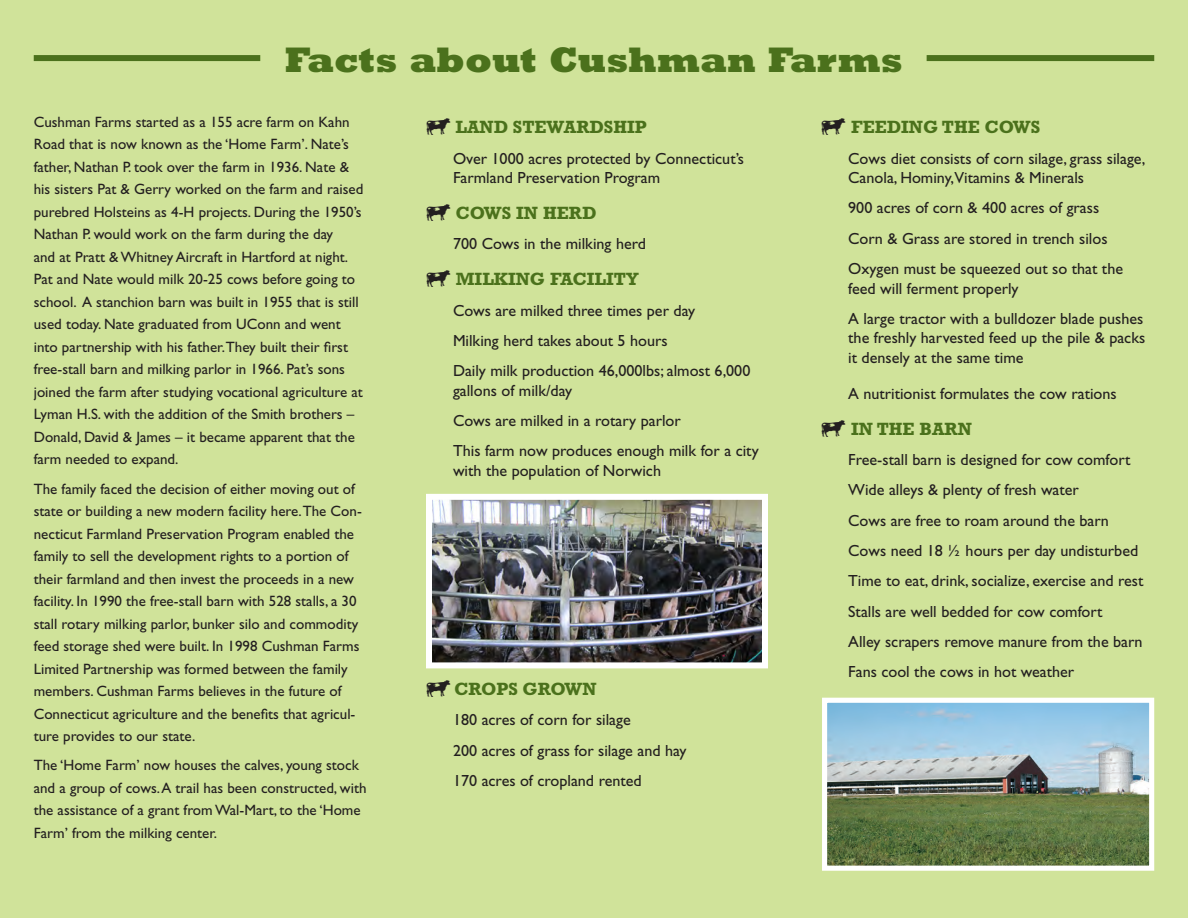
<style>
.page{position:relative;width:1188px;height:918px;background:#d0e39a}
.page>*{position:absolute;margin:0;border:0;box-sizing:border-box;transform-origin:0 0}
.Paragraph_Style_3{font:800 36px "Rockwell";color:#4b711c}
.Paragraph_Style_3-2{font:700 18px "Rockwell";color:#4b711c}
.Paragraph_Style_2{font:700 18px "Rockwell";color:#4b711c}
.Paragraph_Style_1{font:16.2px/19.5px "Gill Sans Std";color:#231f20}
.Paragraph_Style_3-3{font:15px/22.5px "Gill Sans Std";color:#231f20}
.s1{font-family:"Polytype Images Five";font-weight:400;font-size:21px;color:#231f20}
</style>
<div class="page">
<div style="left:34px;top:55px;width:226px;height:6px;background:#4b711c"></div>
<div style="left:927px;top:55px;width:227px;height:6px;background:#4b711c"></div>
<svg style="left:822px;top:697px;width:333px;height:174px;background:#8da598"></svg>
<img style="left:426px;top:493px;width:342px;height:176px">
<p class="Paragraph_Style_3" style="left:285px;top:37px;width:619px">Facts about Cushman Farms</p>
<p class="Paragraph_Style_3-3" style="left:34px;top:111px;width:331px">Cushman Farms started as a 155 acre farm on Kahn Road that is now known as the ‘Home Farm’. Nate’s father, Nathan P. took over the farm in 1936. Nate &amp; his sisters Pat &amp; Gerry worked on the farm and raised purebred Holsteins as 4-H projects. During the 1950’s Nathan P. would work on the farm during the day<br>and at Pratt &amp; Whitney Aircraft in Hartford at night.<br>Pat and Nate would milk 20-25 cows before going to school. A stanchion barn was built in 1955 that is still used today. Nate graduated from UConn and went into partnership with his father.They built their first free-stall barn and milking parlor in 1966. Pat’s sons joined the farm after studying vocational agriculture at Lyman H.S. with the addition of the Smith brothers – Donald, David &amp; James – it became apparent that the farm needed to expand.</p>
<p class="Paragraph_Style_3-3" style="left:34px;top:477px;width:330px">The family faced the decision of either moving out of state or building a new modern facility here.The Con&shy;necticut Farmland Preservation Program enabled the family to sell the development rights to a portion of their farmland and then invest the proceeds in a new facility. In 1990 the free-stall barn with 528 stalls, a 30 stall rotary milking parlor, bunker silo and commodity feed storage shed were built. In 1998 Cushman Farms Limited Partnership was formed between the family members. Cushman Farms believes in the future of Connecticut agriculture and the benefits that agricul&shy;ture provides to our state.</p>
<p class="Paragraph_Style_3-3" style="left:34px;top:754px;width:334px">The ‘Home Farm’ now houses the calves, young stock and a group of cows. A trail has been constructed, with the assistance of a grant from Wal-Mart, to the ‘Home Farm’ from the milking center.</p>
<p class="Paragraph_Style_3-2" style="left:426px;top:117px;width:222px"><span class="s1">k</span> LAND STEWARDSHIP</p>
<p class="Paragraph_Style_1" style="left:453px;top:149px;width:293px">Over 1000 acres protected by Connecticut’s<br>Farmland Preservation Program</p>
<p class="Paragraph_Style_3-2" style="left:426px;top:202px;width:172px"><span class="s1">k</span> COWS IN HERD</p>
<p class="Paragraph_Style_1" style="left:453px;top:234px;width:195px">700 Cows in the milking herd</p>
<p class="Paragraph_Style_3-2" style="left:426px;top:269px;width:214px"><span class="s1">k</span> MILKING FACILITY</p>
<p class="Paragraph_Style_1" style="left:453px;top:301px;width:244px">Cows are milked three times per day</p>
<p class="Paragraph_Style_1" style="left:453px;top:331px;width:216px">Milking herd takes about 5 hours</p>
<p class="Paragraph_Style_1" style="left:453px;top:361px;width:299px">Daily milk production 46,000lbs; almost 6,000 gallons of milk/day</p>
<p class="Paragraph_Style_1" style="left:453px;top:411px;width:229px">Cows are milked in a rotary parlor</p>
<p class="Paragraph_Style_1" style="left:453px;top:441px;width:307px">This farm now produces enough milk for a city with the population of Norwich</p>
<p class="Paragraph_Style_2" style="left:426px;top:678px;width:172px"><span class="s1">k</span> CROPS GROWN</p>
<p class="Paragraph_Style_1" style="left:453px;top:710px;width:179px">180 acres of corn for silage</p>
<p class="Paragraph_Style_1" style="left:453px;top:741px;width:235px">200 acres of grass for silage and hay</p>
<p class="Paragraph_Style_1" style="left:453px;top:771px;width:190px">170 acres of cropland rented</p>
<p class="Paragraph_Style_3-2" style="left:821px;top:117px;width:220px"><span class="s1">k</span> FEEDING THE COWS</p>
<p class="Paragraph_Style_1" style="left:848px;top:149px;width:299px">Cows diet consists of corn silage, grass silage,<br>Canola, Hominy,Vitamins &amp; Minerals</p>
<p class="Paragraph_Style_1" style="left:848px;top:198px;width:253px">900 acres of corn &amp; 400 acres of grass</p>
<p class="Paragraph_Style_1" style="left:848px;top:229px;width:261px">Corn &amp; Grass are stored in trench silos</p>
<p class="Paragraph_Style_1" style="left:848px;top:259px;width:276px">Oxygen must be squeezed out so that the feed will ferment properly</p>
<p class="Paragraph_Style_1" style="left:848px;top:309px;width:299px;text-align:justify">A large tractor with a bulldozer blade pushes the freshly harvested feed up the pile &amp; packs it densely at the same time</p>
<p class="Paragraph_Style_1" style="left:848px;top:384px;width:270px">A nutritionist formulates the cow rations</p>
<p class="Paragraph_Style_3-2" style="left:821px;top:418px;width:152px"><span class="s1">k</span> IN THE BARN</p>
<p class="Paragraph_Style_1" style="left:848px;top:450px;width:284px">Free-stall barn is designed for cow comfort</p>
<p class="Paragraph_Style_1" style="left:848px;top:480px;width:232px">Wide alleys &amp; plenty of fresh water</p>
<p class="Paragraph_Style_1" style="left:848px;top:511px;width:262px">Cows are free to roam around the barn</p>
<p class="Paragraph_Style_1" style="left:848px;top:541px;width:292px">Cows need 18 ½ hours per day undisturbed</p>
<p class="Paragraph_Style_1" style="left:848px;top:571px;width:297px">Time to eat, drink, socialize, exercise and rest</p>
<p class="Paragraph_Style_1" style="left:848px;top:602px;width:256px">Stalls are well bedded for cow comfort</p>
<p class="Paragraph_Style_1" style="left:848px;top:632px;width:296px">Alley scrapers remove manure from the barn</p>
<p class="Paragraph_Style_1" style="left:848px;top:662px;width:228px">Fans cool the cows in hot weather</p>
</div>
